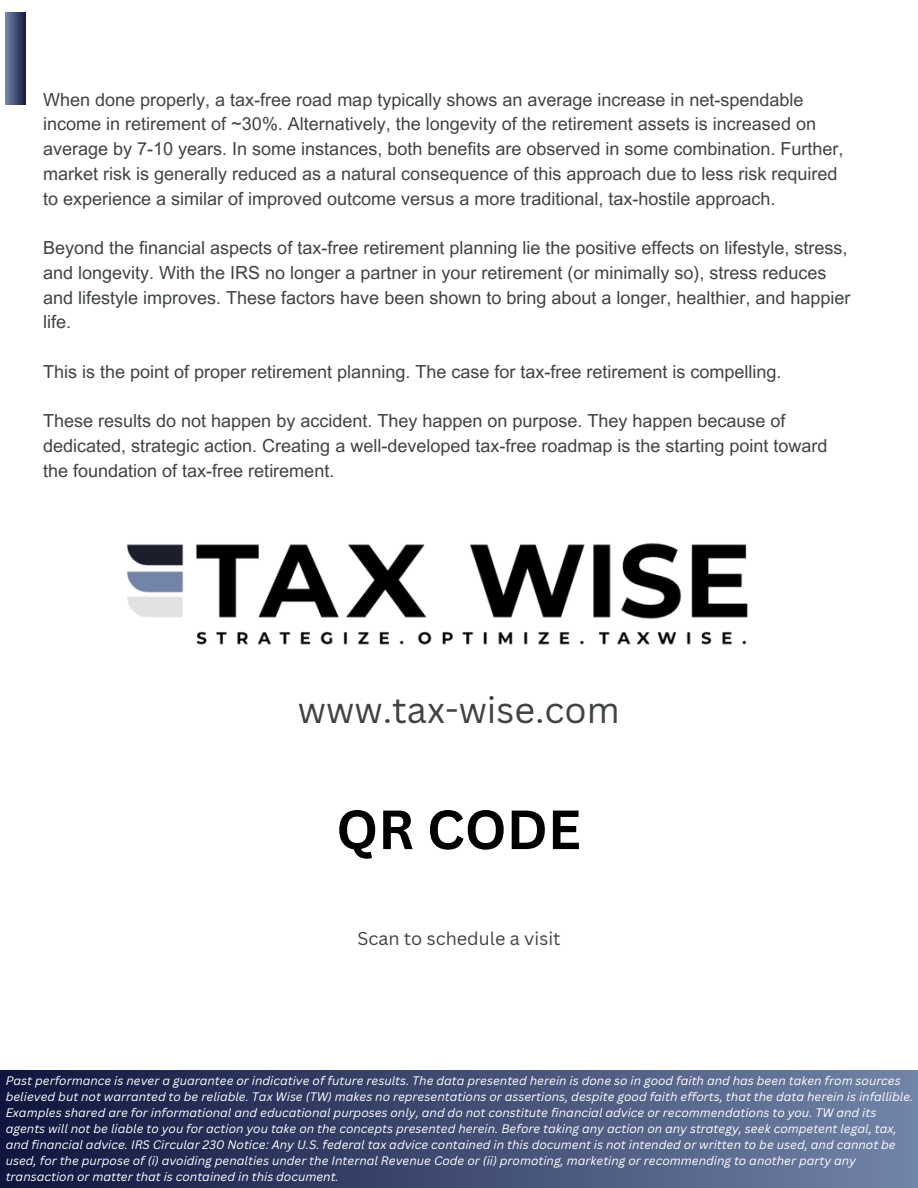
<style>
.page{position:relative;width:918px;height:1188px;background:#fff}
.page>*{position:absolute;margin:0;border:0;box-sizing:border-box;transform-origin:0 0}
.t1{font:700 54px "Canva Sans";color:#000}
.t2{font:36px "Canva Sans";color:#3f4440}
.t3{font:18px/24.8px "Arial MT Pro";color:#3f4440}
.t4{font:18px "Canva Sans";color:#3f4440}
.t5{font:italic 12px/16px "Canva Sans";color:#fff}
</style>
<div class="page">
<div style="left:6px;top:13px;width:20px;height:91px;background:linear-gradient(to right,#7183a7,#181f48)"></div>
<div style="left:0;top:1070px;width:918px;height:118px;background:linear-gradient(to right,#0f153e,#7284a8)"></div>
<img style="left:126px;top:543px;width:622px;height:102px">
<h3 class="t3" style="left:43px;top:89px;width:802px">When done properly, a tax-free road map typically shows an average increase in net-spendable income in retirement of ~30%. Alternatively, the longevity of the retirement assets is increased on average by 7-10 years. In some instances, both benefits are observed in some combination. Further, market risk is generally reduced as a natural consequence of this approach due to less risk required to experience a similar of improved outcome versus a more traditional, tax-hostile approach.</h3>
<h3 class="t3" style="left:43px;top:238px;width:809px">Beyond the financial aspects of tax-free retirement planning lie the positive effects on lifestyle, stress, and longevity. With the IRS no longer a partner in your retirement (or minimally so), stress reduces and lifestyle improves. These factors have been shown to bring about a longer, healthier, and happier life.</h3>
<h3 class="t3" style="left:43px;top:362px;width:740px">This is the point of proper retirement planning. The case for tax-free retirement is compelling.</h3>
<p class="t3" style="left:43px;top:411px;width:786px">These results do not happen by accident. They happen on purpose. They happen because of dedicated, strategic action. Creating a well-developed tax-free roadmap is the starting point toward the foundation of tax-free retirement.</p>
<h2 class="t2" style="left:298px;top:684px;width:323px">www.tax-wise.com</h2>
<p class="t1" style="left:336px;top:791px;width:246px">QR CODE</p>
<h1 class="t4" style="left:357px;top:926px;width:205px">Scan to schedule a visit</h1>
<h3 class="t5" style="left:6px;top:1072px;width:909px">Past performance is never a guarantee or indicative of future results. The data presented herein is done so in good faith and has been taken from sources believed but not warranted to be reliable. Tax Wise (TW) makes no representations or assertions, despite good faith efforts, that the data herein is infallible.<br>Examples shared are for informational and educational purposes only, and do not constitute financial advice or recommendations to you. TW and its agents will not be liable to you for action you take on the concepts presented herein. Before taking any action on any strategy, seek competent legal, tax, and financial advice. IRS Circular 230 Notice: Any U.S. federal tax advice contained in this document is not intended or written to be used, and cannot be used, for the purpose of (i) avoiding penalties under the Internal Revenue Code or (ii) promoting, marketing or recommending to another party any transaction or matter that is contained in this document.</h3>
</div>
